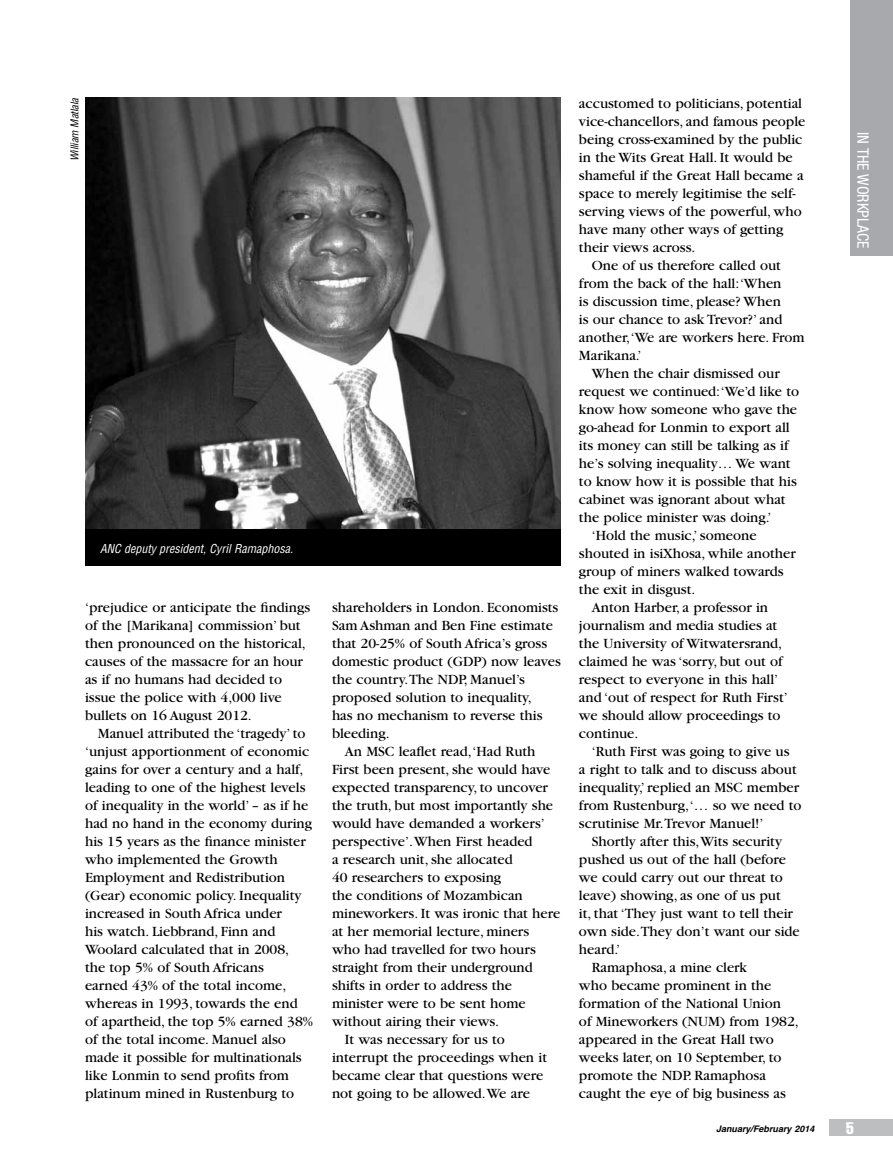
<style>
.page{position:relative;width:893px;height:1170px;background:#fff}
.page>*{position:absolute;margin:0;border:0;box-sizing:border-box;transform-origin:0 0}
.t1{font:extra-condensed 16.5px "Helvetica";color:#fff}
.t2{font:condensed 15.75px "Helvetica Neue";color:#fff}
.t3{font:14.7px/18px "Garamond";color:#000}
.t4{font:italic condensed 12px "Helvetica";color:#fff}
.t5{font:italic condensed 10.5px "Helvetica";color:#000}
.t6{font:italic 700 9px "Helvetica";color:#000}
</style>
<div class="page">
<div style="left:850px;top:0;width:43px;height:255px;background:#a7a9ac"></div>
<div style="left:829px;top:1118px;width:64px;height:17px;background:#bcbec0"></div>
<img style="left:85px;top:98px;width:476px;height:431px">
<div style="left:85px;top:529px;width:476px;height:37px;background:#000"></div>
<p class="t5" style="left:68px;top:161px;width:65px;rotate:-90deg">William Matlala</p>
<p class="t4" style="left:100px;top:540px;width:195px">ANC deputy president, Cyril Ramaphosa.</p>
<p class="t3" style="left:85px;top:599px;width:227px">‘prejudice or anticipate the findings of the [Marikana] commission’ but then pronounced on the historical, causes of the massacre for an hour as if no humans had decided to issue the police with 4,000 live bullets on 16 August 2012.</p>
<p class="t3" style="left:85px;top:725px;width:229px;text-indent:13px">Manuel attributed the ‘tragedy’ to ‘unjust apportionment of economic gains for over a century and a half, leading to one of the highest levels of inequality in the world’ – as if he had no hand in the economy during his 15 years as the finance minister who implemented the Growth<br>Employment and Redistribution (Gear) economic policy. Inequality increased in South Africa under<br>his watch. Liebbrand, Finn and<br>Woolard calculated that in 2008, the top 5% of South Africans<br>earned 43% of the total income, whereas in 1993, towards the end of apartheid, the top 5% earned 38% of the total income. Manuel also made it possible for multinationals like Lonmin to send profits from platinum mined in Rustenburg to</p>
<p class="t3" style="left:332px;top:598px;width:228px">shareholders in London. Economists</p>
<p class="t3" style="left:332px;top:616px;width:222px">Sam Ashman and Ben Fine estimate</p>
<p class="t3" style="left:332px;top:634px;width:217px">that 20-25% of South Africa’s gross</p>
<p class="t3" style="left:332px;top:652px;width:230px">domestic product (GDP) now leaves</p>
<p class="t3" style="left:332px;top:670px;width:195px">the country.The NDP, Manuel’s</p>
<p class="t3" style="left:332px;top:688px;width:201px">proposed solution to inequality,</p>
<p class="t3" style="left:332px;top:706px;width:212px">has no mechanism to reverse this</p>
<p class="t3" style="left:332px;top:724px;width:59px">bleeding.</p>
<p class="t3" style="left:345px;top:742px;width:192px">An MSC leaflet read,‘Had Ruth</p>
<p class="t3" style="left:332px;top:760px;width:220px">First been present, she would have</p>
<p class="t3" style="left:332px;top:778px;width:217px">expected transparency, to uncover</p>
<p class="t3" style="left:332px;top:796px;width:223px">the truth, but most importantly she</p>
<p class="t3" style="left:332px;top:814px;width:214px">would have demanded a workers’</p>
<p class="t3" style="left:332px;top:832px;width:202px">perspective’. When First headed</p>
<p class="t3" style="left:332px;top:850px;width:182px">a research unit, she allocated</p>
<p class="t3" style="left:332px;top:868px;width:171px">40 researchers to exposing</p>
<p class="t3" style="left:332px;top:886px;width:192px">the conditions of Mozambican</p>
<p class="t3" style="left:332px;top:904px;width:230px">mineworkers. It was ironic that here</p>
<p class="t3" style="left:332px;top:922px;width:199px">at her memorial lecture, miners</p>
<p class="t3" style="left:332px;top:940px;width:205px">who had travelled for two hours</p>
<p class="t3" style="left:332px;top:958px;width:202px">straight from their underground</p>
<p class="t3" style="left:332px;top:976px;width:182px">shifts in order to address the</p>
<p class="t3" style="left:332px;top:994px;width:195px">minister were to be sent home</p>
<p class="t3" style="left:332px;top:1012px;width:169px">without airing their views.</p>
<p class="t3" style="left:345px;top:1030px;width:162px">It was necessary for us to</p>
<p class="t3" style="left:332px;top:1048px;width:217px">interrupt the proceedings when it</p>
<p class="t3" style="left:332px;top:1066px;width:213px">became clear that questions were</p>
<p class="t3" style="left:332px;top:1084px;width:199px">not going to be allowed. We are</p>
<p class="t3" style="left:579px;top:94px;width:225px">accustomed to politicians, potential</p>
<p class="t3" style="left:579px;top:112px;width:228px">vice-chancellors, and famous people</p>
<p class="t3" style="left:579px;top:130px;width:225px">being cross-examined by the public</p>
<p class="t3" style="left:579px;top:148px;width:215px">in the Wits Great Hall. It would be</p>
<p class="t3" style="left:579px;top:166px;width:226px">shameful if the Great Hall became a</p>
<p class="t3" style="left:579px;top:184px;width:218px">space to merely legitimise the self-</p>
<p class="t3" style="left:579px;top:202px;width:224px">serving views of the powerful, who</p>
<p class="t3" style="left:579px;top:220px;width:206px">have many other ways of getting</p>
<p class="t3" style="left:579px;top:238px;width:118px">their views across.</p>
<p class="t3" style="left:592px;top:256px;width:191px">One of us therefore called out</p>
<p class="t3" style="left:579px;top:274px;width:204px">from the back of the hall:‘When</p>
<p class="t3" style="left:579px;top:292px;width:203px">is discussion time, please? When</p>
<p class="t3" style="left:579px;top:310px;width:205px">is our chance to ask Trevor?’ and</p>
<p class="t3" style="left:579px;top:328px;width:227px">another,‘We are workers here. From</p>
<p class="t3" style="left:579px;top:346px;width:64px">Marikana.’</p>
<p class="t3" style="left:592px;top:364px;width:189px">When the chair dismissed our</p>
<p class="t3" style="left:579px;top:382px;width:222px">request we continued:‘We’d like to</p>
<p class="t3" style="left:579px;top:400px;width:220px">know how someone who gave the</p>
<p class="t3" style="left:579px;top:418px;width:212px">go-ahead for Lonmin to export all</p>
<p class="t3" style="left:579px;top:436px;width:211px">its money can still be talking as if</p>
<p class="t3" style="left:579px;top:454px;width:213px">he’s solving inequality… We want</p>
<p class="t3" style="left:579px;top:472px;width:219px">to know how it is possible that his</p>
<p class="t3" style="left:579px;top:490px;width:208px">cabinet was ignorant about what</p>
<p class="t3" style="left:579px;top:508px;width:194px">the police minister was doing.’</p>
<p class="t3" style="left:592px;top:526px;width:166px">‘Hold the music,’ someone</p>
<p class="t3" style="left:579px;top:544px;width:218px">shouted in isiXhosa, while another</p>
<p class="t3" style="left:579px;top:562px;width:206px">group of miners walked towards</p>
<p class="t3" style="left:579px;top:580px;width:118px">the exit in disgust.</p>
<p class="t3" style="left:592px;top:598px;width:178px">Anton Harber, a professor in</p>
<p class="t3" style="left:579px;top:616px;width:200px">journalism and media studies at</p>
<p class="t3" style="left:579px;top:634px;width:205px">the University of Witwatersrand,</p>
<p class="t3" style="left:579px;top:652px;width:205px">claimed he was ‘sorry, but out of</p>
<p class="t3" style="left:579px;top:670px;width:201px">respect to everyone in this hall’</p>
<p class="t3" style="left:579px;top:688px;width:210px">and ‘out of respect for Ruth First’</p>
<p class="t3" style="left:579px;top:706px;width:203px">we should allow proceedings to</p>
<p class="t3" style="left:579px;top:724px;width:61px">continue.</p>
<p class="t3" style="left:592px;top:742px;width:199px">‘Ruth First was going to give us</p>
<p class="t3" style="left:579px;top:760px;width:219px">a right to talk and to discuss about</p>
<p class="t3" style="left:579px;top:778px;width:222px">inequality,’ replied an MSC member</p>
<p class="t3" style="left:579px;top:796px;width:224px">from Rustenburg,‘… so we need to</p>
<p class="t3" style="left:579px;top:814px;width:186px">scrutinise Mr.Trevor Manuel!’</p>
<p class="t3" style="left:592px;top:832px;width:192px">Shortly after this, Wits security</p>
<p class="t3" style="left:579px;top:850px;width:208px">pushed us out of the hall (before</p>
<p class="t3" style="left:579px;top:868px;width:206px">we could carry out our threat to</p>
<p class="t3" style="left:579px;top:886px;width:203px">leave) showing, as one of us put</p>
<p class="t3" style="left:579px;top:904px;width:216px">it, that ‘They just want to tell their</p>
<p class="t3" style="left:579px;top:922px;width:222px">own side.They don’t want our side</p>
<p class="t3" style="left:579px;top:940px;width:43px">heard.’</p>
<p class="t3" style="left:592px;top:958px;width:157px">Ramaphosa, a mine clerk</p>
<p class="t3" style="left:579px;top:976px;width:194px">who became prominent in the</p>
<p class="t3" style="left:579px;top:994px;width:203px">formation of the National Union</p>
<p class="t3" style="left:579px;top:1012px;width:221px">of Mineworkers (NUM) from 1982,</p>
<p class="t3" style="left:579px;top:1030px;width:196px">appeared in the Great Hall two</p>
<p class="t3" style="left:579px;top:1048px;width:204px">weeks later, on 10 September, to</p>
<p class="t3" style="left:579px;top:1066px;width:188px">promote the NDP. Ramaphosa</p>
<p class="t3" style="left:579px;top:1084px;width:209px">caught the eye of big business as</p>
<p class="t2" style="left:872px;top:132px;width:118px;rotate:90deg">IN THE WORKPLACE</p>
<p class="t6" style="left:716px;top:1121px;width:100px">January/February 2014</p>
<p class="t1" style="left:846px;top:1117px;width:9px">5</p>
</div>
